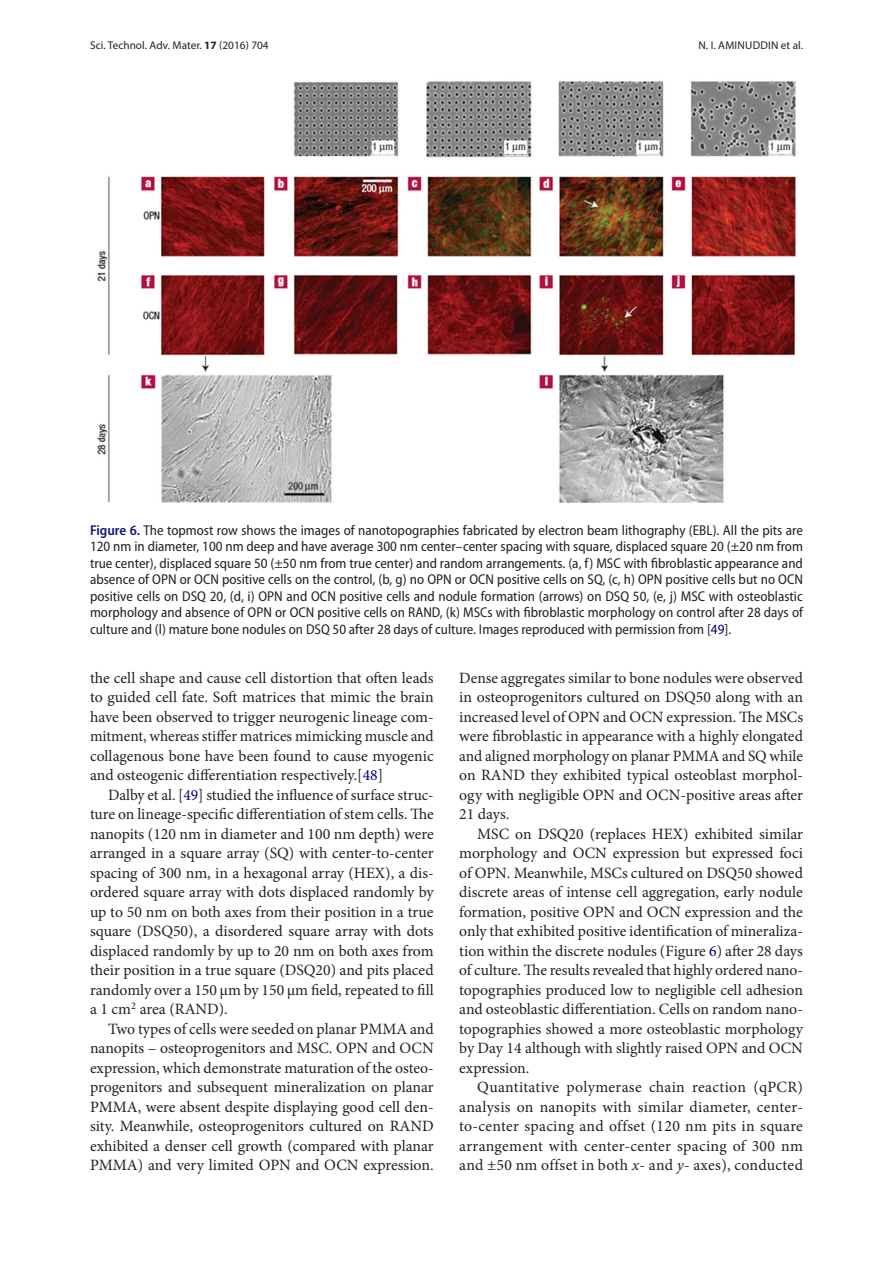
<style>
.page{position:relative;width:893px;height:1263px;background:#fff}
.page>*{position:absolute;margin:0;border:0;box-sizing:border-box;transform-origin:0 0}
.t1{font:15.75px/19.5px "Minion Pro";color:#231f20;text-align:justify}
.t2{font:semi-condensed 14.25px/16.5px "Myriad Pro";color:#231f20;text-align:justify}
.t3{font:11.25px "Myriad Pro";color:#231f20}
.t4{font:11.25px "Myriad Pro";letter-spacing:.02em;color:#231f20}
.s1{font-weight:700}
.s2{font-weight:600;color:#10147e}
.s3{color:#000080}
.s4{font-style:italic}
</style>
<div class="page">
<img style="left:97px;top:81px;width:699px;height:422px">
<p class="t3" style="left:90px;top:39px;width:180px">Sci. Technol. Adv. Mater. <span class="s1">17</span> (2016) 704</p>
<p class="t4" style="left:698px;top:39px;width:106px">N. I. Amin uddin et al.</p>
<p class="t2" style="left:90px;top:522px;width:715px"><span class="s2">Figure 6.</span> The topmost row shows the images of nanotopographies fabricated by electron beam lithography (EBL). All the pits are 120 nm in diameter, 100 nm deep and have average 300 nm center–center spacing with square, displaced square 20 (±20 nm from true center), displaced square 50 (±50 nm from true center) and random arrangements. (a, f) MSC with fibroblastic appearance and absence of OPN or OCN</p>
<p class="t2" style="left:222px;top:572px;width:256px">positive cells on the control, (b, g) no OPN or OCN</p>
<p class="t2" style="left:497px;top:572px;width:290px">positive cells on SQ, (c, h) OPN positive cells but no OCN</p>
<p class="t2" style="left:90px;top:588px;width:230px">positive cells on DSQ 20, (d, i) OPN and OCN</p>
<p class="t2" style="left:340px;top:588px;width:465px">positive cells and nodule formation (arrows) on DSQ 50, (e, j) MSC with osteoblastic</p>
<p class="t2" style="left:90px;top:605px;width:209px">morphology and absence of OPN or OCN</p>
<p class="t2" style="left:318px;top:605px;width:100px">positive cells on RAND</p>
<p class="t2" style="left:90px;top:605px;width:715px;text-indent:350px">, (k) MSCs with fibroblastic morphology on control after 28 days of culture and (l) mature bone nodules on DSQ 50 after 28 days of culture. Images reproduced with permission from [<span class="s3">49</span>].</p>
<p class="t1" style="left:90px;top:668px;width:345px">the cell shape and cause cell distortion that often leads to guided cell fate. Soft matrices that mimic the brain have been observed to trigger neurogenic lineage com&shy;mitment, whereas stiffer matrices mimicking muscle and collagenous bone have been found to cause myogenic and osteogenic differentiation respectively.[<span class="s3">48</span>]</p>
<p class="t1" style="left:90px;top:785px;width:345px;text-indent:18px">Dalby et al. [<span class="s3">49</span>] studied the influence of surface struc&shy;ture on lineage-specific differentiation of stem cells. The nanopits (120 nm in diameter and 100 nm depth) were arranged in a square array (SQ) with center-to-center spacing of 300 nm, in a hexagonal array (HEX), a dis&shy;ordered square array with dots displaced randomly by up to 50 nm on both axes from their position in a true square (DSQ50), a disordered square array with dots displaced randomly by up to 20 nm on both axes from their position in a true square (DSQ20) and pits placed randomly over a 150 μm by 150 μm field, repeated to fill a 1 cm<sup>2</sup> area (RAND).</p>
<p class="t1" style="left:90px;top:1019px;width:345px;text-indent:18px">Two types of cells were seeded on planar PMMA and nanopits – osteoprogenitors and MSC. OPN and OCN expression, which demonstrate maturation of the osteo&shy;progenitors and subsequent mineralization on planar PMMA, were absent despite displaying good cell den&shy;sity. Meanwhile, osteoprogenitors cultured on RAND exhibited a denser cell growth (compared with planar PMMA) and very limited OPN and OCN expression.</p>
<p class="t1" style="left:459px;top:668px;width:345px">Dense aggregates similar to bone nodules were observed in osteoprogenitors cultured on DSQ50 along with an increased level of OPN and OCN expression. The MSCs were fibroblastic in appearance with a highly elongated and aligned morphology on planar PMMA and SQ while on RAND they exhibited typical osteoblast morphol&shy;ogy with negligible OPN and OCN-positive areas after 21 days.</p>
<p class="t1" style="left:459px;top:824px;width:345px;text-indent:18px">MSC on DSQ20 (replaces HEX) exhibited similar morphology and OCN expression but expressed foci of OPN. Meanwhile, MSCs cultured on DSQ50 showed discrete areas of intense cell aggregation, early nodule formation, positive OPN and OCN expression and the only that exhibited positive identification of mineraliza&shy;tion within the discrete nodules (Figure <span class="s3">6</span>) after 28 days of culture. The results revealed that highly ordered nano&shy;topographies produced low to negligible cell adhesion and osteoblastic differentiation. Cells on random nano&shy;topographies showed a more osteoblastic morphology by Day 14 although with slightly raised OPN and OCN expression.</p>
<p class="t1" style="left:459px;top:1077px;width:345px;text-indent:18px">Quantitative polymerase chain reaction (qPCR) analysis on nanopits with similar diameter, center&shy;to-center spacing and offset (120 nm pits in square arrangement with center-center spacing of 300 nm and ±50 nm offset in both <span class="s4">x</span>- and <span class="s4">y</span>- axes), conducted</p>
</div>
